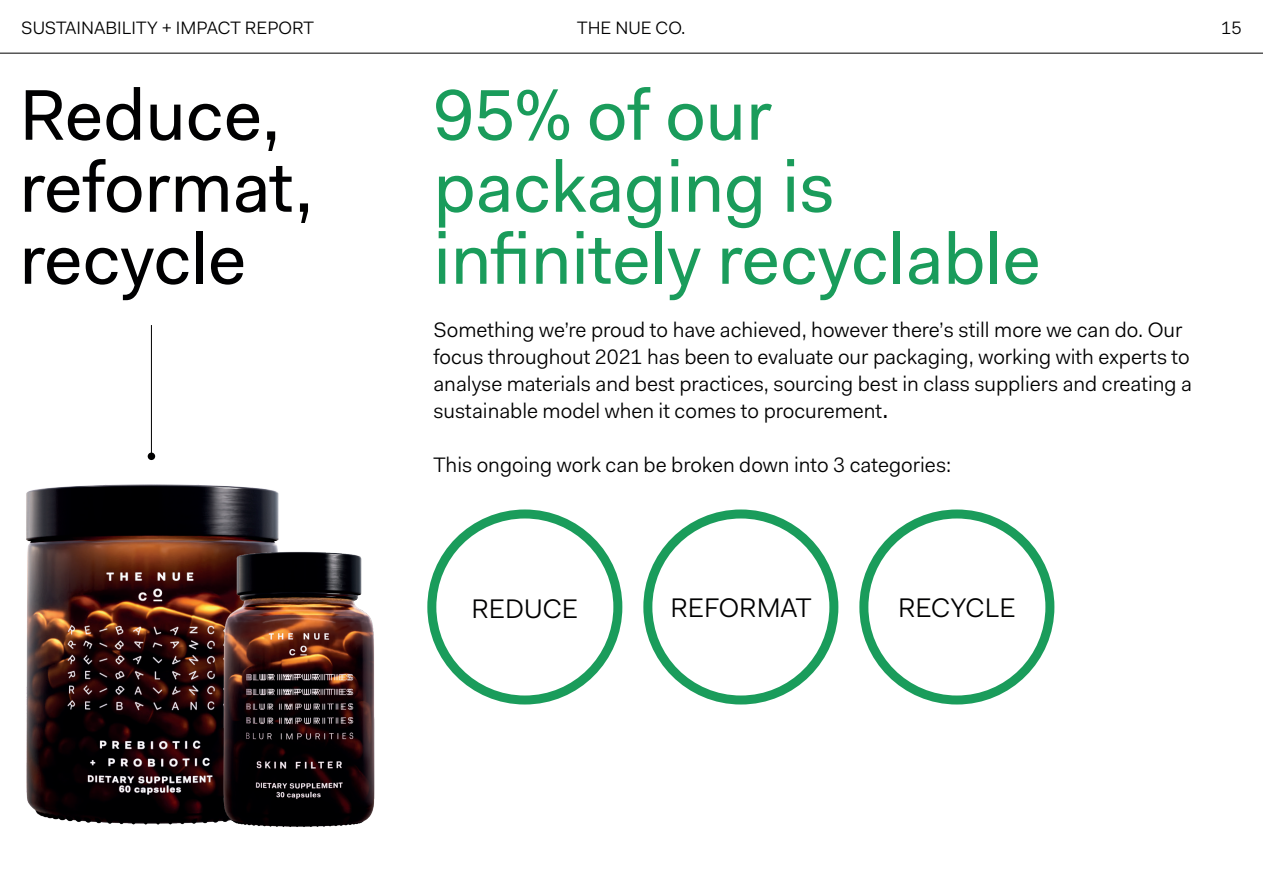
<style>
.page{position:relative;width:1263px;height:893px;background:#fff}
.page>*{position:absolute;margin:0;border:0;box-sizing:border-box;transform-origin:0 0}
.t1{font:72px/72px "Fakt Pro";color:#1a9c5b}
.t2{font:72px/72px "Fakt Pro";color:#000001}
.t3{font:27px "Fakt Pro Blond";color:#000001}
.t4{font:21px/27px "Fakt Pro Blond";color:#000001}
.t5{font:18px "Fakt Pro Blond";color:#000001}
.s1{font-size:27px}
</style>
<div class="page">
<hr style="left:0;top:53px;width:1263px;height:1px;background:#000001">
<img style="left:26px;top:484px;width:229px;height:341px">
<img style="left:190px;top:488px;width:185px;height:339px">
<hr style="left:151px;top:325px;width:1px;height:131px;background:#000001">
<div style="left:148px;top:453px;width:7px;height:7px;background:#000001;border-radius:50%"></div>
<div style="left:427px;top:509px;width:195px;height:195px;border:9px solid #1a9c5b;border-radius:50%"></div>
<div style="left:643px;top:509px;width:195px;height:195px;border:9px solid #1a9c5b;border-radius:50%"></div>
<div style="left:859px;top:509px;width:195px;height:195px;border:9px solid #1a9c5b;border-radius:50%"></div>
<p class="t5" style="left:21px;top:16px;width:294px">SUSTAINABILITY + IMPACT REPORT</p>
<p class="t5" style="left:577px;top:16px;width:110px">THE NUE CO.</p>
<p class="t5" style="left:1221px;top:16px;width:22px">15</p>
<h1 class="t2" style="left:19px;top:79px;width:296px">Reduce, reformat, recycle</h1>
<h1 class="t1" style="left:433px;top:79px;width:608px">95% of our packaging is infinitely recyclable</h1>
<p class="t4" style="left:433px;top:316px;width:760px">Something we’re proud to have achieved, however there’s still more we can do. Our focus throughout 2021 has been to evaluate our packaging, working with experts to analyse materials and best practices, sourcing best in class suppliers and creating a sustainable model when it comes to procurement<span class="s1">.</span></p>
<p class="t4" style="left:433px;top:451px;width:519px">This ongoing work can be broken down into 3 categories:</p>
<p class="t3" style="left:471px;top:590px;width:108px">REDUCE</p>
<p class="t3" style="left:670px;top:590px;width:142px">REFORMAT</p>
<p class="t3" style="left:898px;top:590px;width:119px">RECYCLE</p>
</div>
